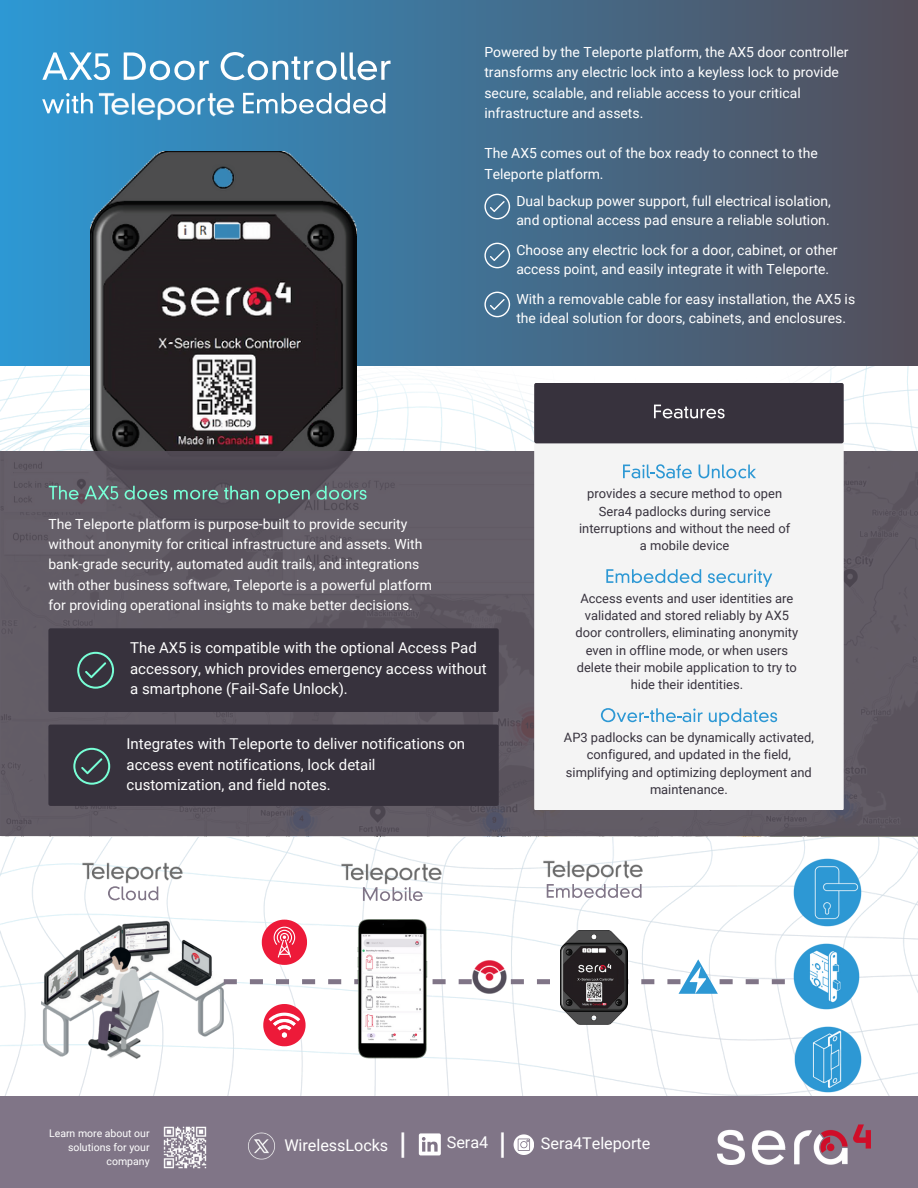
<style>
.page{position:relative;width:918px;height:1188px;background:#fff}
.page>*{position:absolute;margin:0;border:0;box-sizing:border-box;transform-origin:0 0}
.t1{font:16.2px "Roboto";letter-spacing:-.005em;color:#fff}
.t2{font:15px/20.2px "Roboto";color:#fff}
.t3{font:13.95px/20.2px "Roboto";color:#fff}
.t4{font:12.9px/17.2px "Roboto";color:#37323d;text-align:center}
.t5{font:10.5px/14px "Roboto";color:#fff;text-align:right}
.s1{font-weight:700;font-size:30px}
</style>
<div class="page">
<img style="left:0;top:0;width:918px;height:1096px">
<img style="left:42px;top:903px;width:194px;height:172px">
<div style="left:0;top:0;width:917px;height:366px;background:linear-gradient(to right,#2d98d4,#544e59)"></div>
<svg style="left:484px;top:194px;width:26px;height:25px"></svg>
<svg style="left:484px;top:243px;width:26px;height:25px"></svg>
<svg style="left:484px;top:292px;width:26px;height:25px"></svg>
<img style="left:90px;top:152px;width:267px;height:299px">
<svg style="left:0;top:451px;width:917px;height:385px;background:#5f5963"></svg>
<div style="left:534px;top:402px;width:310px;height:408px;background:#f4f4f4;border-radius:2px"></div>
<div style="left:534px;top:383px;width:310px;height:60px;background:#37323d;border-radius:2px"></div>
<div style="left:48px;top:628px;width:451px;height:84px;background:#37323d"></div>
<div style="left:48px;top:725px;width:451px;height:81px;background:#37323d"></div>
<div style="left:0;top:1096px;width:918px;height:92px;background:#807587"></div>
<img style="left:717px;top:1125px;width:153px;height:39px">
<svg style="left:514px;top:1134px;width:20px;height:21px"></svg>
<svg style="left:419px;top:1133px;width:22px;height:22px"></svg>
<img style="left:163px;top:1126px;width:44px;height:43px">
<img style="left:82px;top:861px;width:103px;height:29px">
<img style="left:358px;top:994px;width:69px;height:64px">
<img style="left:465px;top:994px;width:49px;height:8px">
<img style="left:543px;top:859px;width:102px;height:28px">
<img style="left:341px;top:862px;width:103px;height:28px">
<img style="left:794px;top:859px;width:67px;height:67px">
<img style="left:793px;top:944px;width:67px;height:66px">
<img style="left:795px;top:1026px;width:66px;height:67px">
<img style="left:560px;top:994px;width:68px;height:30px">
<svg style="left:49px;top:486px;width:69px;height:14px"></svg>
<svg style="left:125px;top:486px;width:42px;height:14px"></svg>
<svg style="left:174px;top:490px;width:44px;height:10px"></svg>
<svg style="left:224px;top:486px;width:35px;height:14px"></svg>
<svg style="left:266px;top:490px;width:44px;height:13px"></svg>
<svg style="left:317px;top:486px;width:50px;height:14px"></svg>
<svg style="left:654px;top:405px;width:71px;height:13px"></svg>
<svg style="left:547px;top:884px;width:95px;height:14px"></svg>
<svg style="left:108px;top:886px;width:50px;height:14px"></svg>
<svg style="left:623px;top:464px;width:69px;height:14px"></svg>
<svg style="left:699px;top:465px;width:57px;height:13px"></svg>
<svg style="left:606px;top:569px;width:95px;height:14px"></svg>
<svg style="left:708px;top:569px;width:64px;height:18px"></svg>
<svg style="left:601px;top:708px;width:102px;height:14px"></svg>
<svg style="left:709px;top:708px;width:68px;height:18px"></svg>
<svg style="left:363px;top:887px;width:60px;height:14px"></svg>
<img style="left:97px;top:88px;width:143px;height:37px">
<svg style="left:243px;top:93px;width:142px;height:21px"></svg>
<svg style="left:42px;top:52px;width:68px;height:28px"></svg>
<svg style="left:124px;top:52px;width:85px;height:28px"></svg>
<svg style="left:221px;top:52px;width:170px;height:28px"></svg>
<svg style="left:42px;top:93px;width:51px;height:20px"></svg>
<img style="left:248px;top:1132px;width:27px;height:28px">
<svg style="left:224px;top:920px;width:611px;height:74px"></svg>
<svg style="left:263px;top:1004px;width:42px;height:42px"></svg>
<p class="t3" style="left:484px;top:42px;width:366px">Powered by the Teleporte platform, the AX5 door controller transforms any electric lock into a keyless lock to provide secure, scalable, and reliable access to your critical infrastructure and assets.</p>
<p class="t3" style="left:484px;top:143px;width:335px">The AX5 comes out of the box ready to connect to the<br>Teleporte platform.</p>
<p class="t3" style="left:516px;top:191px;width:316px;line-height:19.2px">Dual backup power support, full electrical isolation, and optional access pad ensure a reliable solution.</p>
<p class="t3" style="left:516px;top:240px;width:323px;line-height:19.2px">Choose any electric lock for a door, cabinet, or other access point, and easily integrate it with Teleporte.</p>
<p class="t3" style="left:516px;top:289px;width:340px;line-height:19.2px">With a removable cable for easy installation, the AX5 is the ideal solution for doors, cabinets, and enclosures.</p>
<p class="t3" style="left:48px;top:514px;width:385px">The Teleporte platform is purpose-built to provide security without anonymity for critical infrastructure and assets. With bank-grade security, automated audit trails, and integrations with other business software, Teleporte is a powerful platform for providing operational insights to make better decisions.</p>
<p class="t2" style="left:130px;top:638px;width:358px">The AX5 is compatible with the optional Access Pad accessory, which provides emergency access without a smartphone (Fail-Safe Unlock).</p>
<p class="t2" style="left:127px;top:734px;width:340px">Integrates with Teleporte to deliver notifications on access event notifications, lock detail customization, and field notes.</p>
<p class="t4" style="left:579px;top:485px;width:213px">provides a secure method to open<br>Sera4 padlocks during service interruptions and without the need of a mobile device</p>
<p class="t4" style="left:576px;top:590px;width:224px">Access events and user identities are validated and stored reliably by AX5 door controllers, eliminating anonymity even in offline mode, or when users delete their mobile application to try to hide their identities.</p>
<p class="t4" style="left:564px;top:729px;width:252px">AP3 padlocks can be dynamically activated, configured, and updated in the field, simplifying and optimizing deployment and maintenance.</p>
<p class="t5" style="left:49px;top:1126px;width:102px">Learn more about our solutions for your company</p>
<p class="t1" style="left:284px;top:1136px;width:124px">WirelessLocks <span class="s1">|</span></p>
<p class="t1" style="left:447px;top:1134px;width:205px">Sera4 <span class="s1">|</span> Sera4Teleporte</p>
</div>
